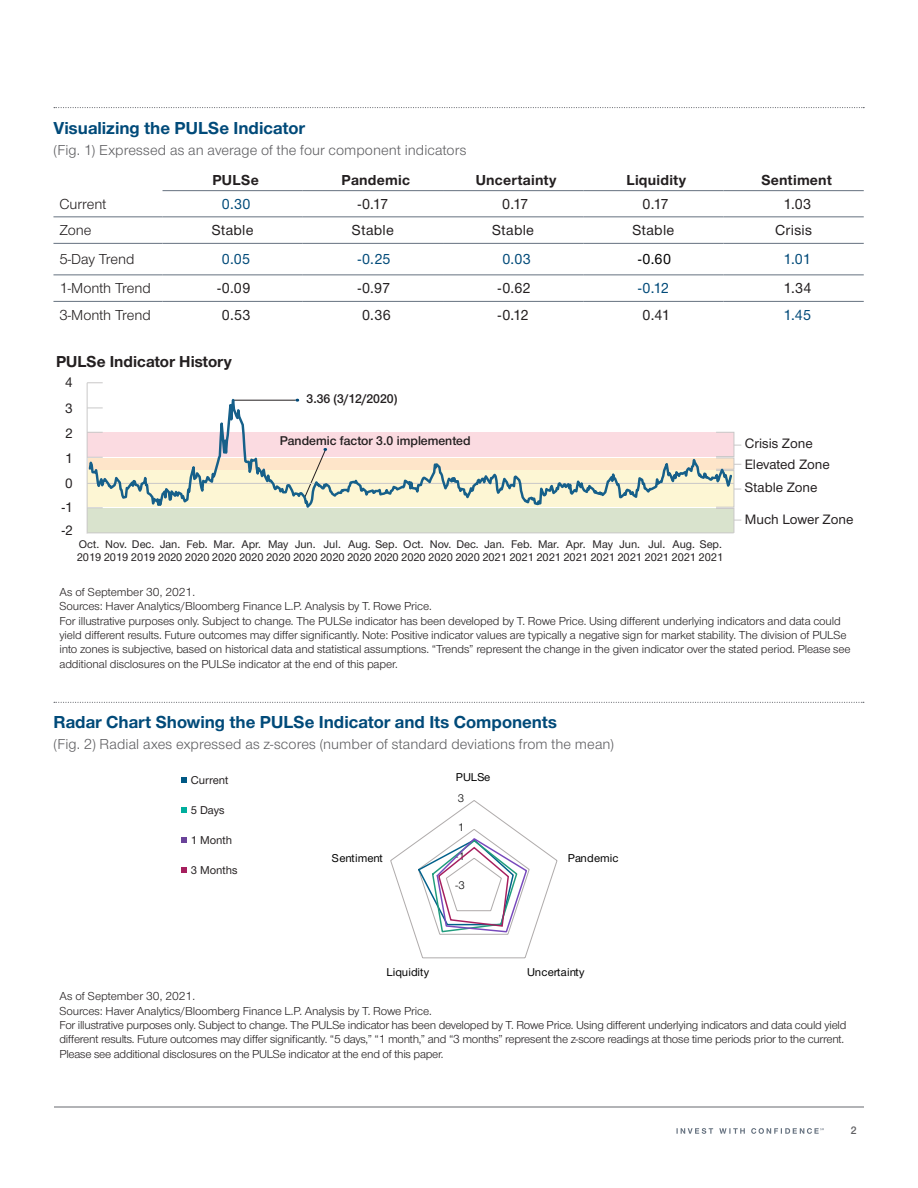
<style>
.page{position:relative;width:918px;height:1188px;background:#fff}
.page>*{position:absolute;margin:0;border:0;box-sizing:border-box;transform-origin:0 0}
.t1{font:700 18px "Nimbus Sans Novus";color:#004a79}
.t2{font:700 16.5px "Nimbus Sans Novus";color:#231f20}
.t3{font:15px "Nimbus Sans Novus";letter-spacing:.005em;color:#5f5f62}
.t4{font:500 15px "Nimbus Sans Novus";letter-spacing:.015em;color:#231f20}
.t5{font:15px "Nimbus Sans Novus";color:#231f20}
.t6{font:700 15px "Nimbus Sans Novus";letter-spacing:.015em;color:#231f20}
.t7{font:500 15px "Nimbus Sans Novus";letter-spacing:.02em;color:#004a79}
.t8{font:500 15px "Nimbus Sans Novus";color:#000}
.t9{font:500 14.1px "Nimbus Sans Novus";color:#231f20}
.t10{font:600 13.2px "Nimbus Sans Novus";color:#231f20}
.t11{font:12px/14.4px "Nimbus Sans Novus";letter-spacing:-.01em;color:#231f20}
.t12{font:500 11.85px "Nimbus San Nov";letter-spacing:.005em;color:#000}
.t13{font:500 11.85px "Nimbus San Nov";color:#231f20}
.t14{font:11.85px "Nimbus San Nov";color:#000}
.t15{font:500 11.55px/13.8px "Nimbus Sans Novus";color:#231f20}
.t16{font:600 11.25px "Nimbus Sans Novus";color:#5f5f62}
</style>
<div class="page">
<hr style="left:54px;top:1107px;width:810px;height:1px;background:#67696f">
<svg style="left:54px;top:107px;width:810px;height:1px"></svg>
<hr style="left:53px;top:301px;width:110px;height:1px;background:#65717f">
<hr style="left:163px;top:301px;width:140px;height:1px;background:#65717f">
<hr style="left:303px;top:301px;width:140px;height:1px;background:#65717f">
<hr style="left:443px;top:301px;width:140px;height:1px;background:#65717f">
<hr style="left:583px;top:301px;width:141px;height:1px;background:#65717f">
<hr style="left:724px;top:301px;width:140px;height:1px;background:#65717f">
<hr style="left:53px;top:216px;width:110px;height:1px;background:#65717f">
<hr style="left:163px;top:216px;width:140px;height:1px;background:#65717f">
<hr style="left:303px;top:216px;width:140px;height:1px;background:#65717f">
<hr style="left:443px;top:216px;width:140px;height:1px;background:#65717f">
<hr style="left:583px;top:216px;width:141px;height:1px;background:#65717f">
<hr style="left:724px;top:216px;width:140px;height:1px;background:#65717f">
<hr style="left:53px;top:243px;width:110px;height:1px;background:#65717f">
<hr style="left:163px;top:243px;width:140px;height:1px;background:#65717f">
<hr style="left:303px;top:243px;width:140px;height:1px;background:#65717f">
<hr style="left:443px;top:243px;width:140px;height:1px;background:#65717f">
<hr style="left:583px;top:243px;width:141px;height:1px;background:#65717f">
<hr style="left:724px;top:243px;width:140px;height:1px;background:#65717f">
<hr style="left:53px;top:274px;width:110px;height:1px;background:#65717f">
<hr style="left:163px;top:274px;width:140px;height:1px;background:#65717f">
<hr style="left:303px;top:274px;width:140px;height:1px;background:#65717f">
<hr style="left:443px;top:274px;width:140px;height:1px;background:#65717f">
<hr style="left:583px;top:274px;width:141px;height:1px;background:#65717f">
<hr style="left:724px;top:274px;width:140px;height:1px;background:#65717f">
<hr style="left:163px;top:190px;width:140px;height:1px;background:#65717f">
<hr style="left:303px;top:190px;width:140px;height:1px;background:#65717f">
<hr style="left:443px;top:190px;width:140px;height:1px;background:#65717f">
<hr style="left:583px;top:190px;width:141px;height:1px;background:#65717f">
<hr style="left:724px;top:190px;width:140px;height:1px;background:#65717f">
<div style="left:88px;top:508px;width:646px;height:25px;background:#d9e3cd"></div>
<hr style="left:87px;top:383px;width:1px;height:151px;background:#c9c8c8">
<svg style="left:715px;top:508px;width:26px;height:26px"></svg>
<svg style="left:87px;top:382px;width:647px;height:137px"></svg>
<hr style="left:88px;top:532px;width:646px;height:1px;background:#c9c8c8">
<svg style="left:54px;top:702px;width:810px;height:1px"></svg>
<svg style="left:181px;top:867px;width:6px;height:6px"></svg>
<svg style="left:181px;top:837px;width:6px;height:6px"></svg>
<svg style="left:181px;top:807px;width:6px;height:6px"></svg>
<svg style="left:181px;top:777px;width:6px;height:6px"></svg>
<svg style="left:390px;top:800px;width:168px;height:159px"></svg>
<svg style="left:677px;top:1128px;width:147px;height:6px"></svg>
<h1 class="t1" style="left:53px;top:116px;width:253px">Visualizing the PULSe Indicator</h1>
<p class="t3" style="left:53px;top:140px;width:414px">(Fig. 1) Expressed as an average of the four component indicators</p>
<p class="t6" style="left:212px;top:170px;width:48px">PULSe</p>
<p class="t6" style="left:342px;top:170px;width:70px">Pandemic</p>
<p class="t6" style="left:476px;top:170px;width:82px">Uncertainty</p>
<p class="t6" style="left:626px;top:170px;width:61px">Liquidity</p>
<p class="t6" style="left:761px;top:170px;width:72px">Sentiment</p>
<p class="t5" style="left:59px;top:194px;width:48px">Current</p>
<p class="t7" style="left:222px;top:194px;width:30px">0.30</p>
<p class="t4" style="left:358px;top:194px;width:32px">‑0.17</p>
<p class="t4" style="left:502px;top:194px;width:27px">0.17</p>
<p class="t4" style="left:643px;top:194px;width:27px">0.17</p>
<p class="t4" style="left:783px;top:194px;width:29px">1.03</p>
<p class="t5" style="left:59px;top:220px;width:34px">Zone</p>
<p class="t4" style="left:212px;top:220px;width:43px">Stable</p>
<p class="t4" style="left:352px;top:220px;width:43px">Stable</p>
<p class="t4" style="left:492px;top:220px;width:43px">Stable</p>
<p class="t4" style="left:632px;top:220px;width:43px">Stable</p>
<p class="t4" style="left:775px;top:220px;width:38px">Crisis</p>
<p class="t5" style="left:59px;top:249px;width:77px">5‑Day Trend</p>
<p class="t7" style="left:222px;top:249px;width:30px">0.05</p>
<p class="t7" style="left:358px;top:249px;width:34px">‑0.25</p>
<p class="t7" style="left:502px;top:249px;width:30px">0.03</p>
<p class="t8" style="left:638px;top:249px;width:34px">‑0.60</p>
<p class="t7" style="left:783px;top:249px;width:29px">1.01</p>
<p class="t5" style="left:59px;top:278px;width:93px">1‑Month Trend</p>
<p class="t4" style="left:217px;top:278px;width:34px">‑0.09</p>
<p class="t4" style="left:358px;top:278px;width:34px">‑0.97</p>
<p class="t4" style="left:498px;top:278px;width:34px">‑0.62</p>
<p class="t7" style="left:638px;top:278px;width:32px">‑0.12</p>
<p class="t4" style="left:783px;top:278px;width:29px">1.34</p>
<p class="t5" style="left:59px;top:305px;width:93px">3‑Month Trend</p>
<p class="t4" style="left:222px;top:305px;width:30px">0.53</p>
<p class="t4" style="left:362px;top:305px;width:30px">0.36</p>
<p class="t4" style="left:498px;top:305px;width:32px">‑0.12</p>
<p class="t4" style="left:643px;top:305px;width:29px">0.41</p>
<p class="t7" style="left:783px;top:305px;width:29px">1.45</p>
<h2 class="t2" style="left:56px;top:350px;width:177px">PULSe Indicator History</h2>
<p class="t9" style="left:65px;top:373px;width:9px">4</p>
<p class="t9" style="left:65px;top:399px;width:9px">3</p>
<p class="t9" style="left:65px;top:424px;width:9px">2</p>
<p class="t9" style="left:65px;top:449px;width:9px">1</p>
<p class="t9" style="left:65px;top:474px;width:9px">0</p>
<p class="t9" style="left:62px;top:498px;width:12px">-1</p>
<p class="t9" style="left:62px;top:521px;width:12px">-2</p>
<p class="t10" style="left:307px;top:390px;width:92px">3.36 (3/12/2020)</p>
<p class="t10" style="left:280px;top:432px;width:192px">Pandemic factor 3.0 implemented</p>
<p class="t15" style="left:79px;top:536px;width:22px">Oct.</p>
<p class="t15" style="left:214px;top:536px;width:23px">Mar.</p>
<p class="t15" style="left:538px;top:536px;width:23px">Mar.</p>
<p class="t15" style="left:566px;top:536px;width:21px">Apr.</p>
<p class="t15" style="left:593px;top:536px;width:22px">May</p>
<p class="t15" style="left:619px;top:536px;width:22px">Jun.</p>
<p class="t15" style="left:673px;top:536px;width:51px">Aug. Sep.</p>
<p class="t15" style="left:348px;top:536px;width:51px">Aug. Sep.</p>
<p class="t15" style="left:403px;top:536px;width:22px">Oct.</p>
<p class="t15" style="left:241px;top:536px;width:21px">Apr.</p>
<p class="t15" style="left:77px;top:536px;width:648px;text-indent:353px">Nov. Dec.<br>2019 2019 2019 2020 2020 2020 2020 2020 2020 2020 2020 2020 2020 2020 2020 2021 2021 2021 2021 2021 2021 2021 2021 2021</p>
<p class="t15" style="left:105px;top:536px;width:51px">Nov. Dec.</p>
<p class="t15" style="left:160px;top:536px;width:22px">Jan.</p>
<p class="t15" style="left:187px;top:536px;width:23px">Feb.</p>
<p class="t15" style="left:268px;top:536px;width:22px">May</p>
<p class="t15" style="left:295px;top:536px;width:22px">Jun.</p>
<p class="t15" style="left:324px;top:536px;width:18px">Jul.</p>
<p class="t15" style="left:484px;top:536px;width:22px">Jan.</p>
<p class="t15" style="left:511px;top:536px;width:23px">Feb.</p>
<p class="t15" style="left:648px;top:536px;width:18px">Jul.</p>
<p class="t9" style="left:745px;top:434px;width:69px">Crisis Zone</p>
<p class="t9" style="left:745px;top:478px;width:74px">Stable Zone</p>
<p class="t9" style="left:745px;top:510px;width:110px">Much Lower Zone</p>
<p class="t9" style="left:745px;top:455px;width:87px">Elevated Zone</p>
<p class="t11" style="left:59px;top:584px;width:793px">As of September 30, 2021.<br>Sources: Haver Analytics/Bloomberg Finance L.P. Analysis by T. Rowe Price.<br>For illustrative purposes only. Subject to change. The PULSe indicator has been developed by T. Rowe Price. Using different underlying indicators and data could yield different results. Future outcomes may differ significantly. Note: Positive indicator values are typically a negative sign for market stability. The division of PULSe into zones is subjective, based on historical data and statistical assumptions. “Trends” represent the change in the given indicator over the stated period. Please see additional disclosures on the PULSe indicator at the end of this paper.</p>
<h1 class="t1" style="left:53px;top:710px;width:505px">Radar Chart Showing the PULSe Indicator and Its Components</h1>
<p class="t3" style="left:53px;top:735px;width:562px">(Fig. 2) Radial axes expressed as z‑scores (number of standard deviations from the mean)</p>
<p class="t13" style="left:191px;top:773px;width:39px">Current</p>
<p class="t13" style="left:191px;top:803px;width:35px">5 Days</p>
<p class="t13" style="left:191px;top:833px;width:43px">1 Month</p>
<p class="t13" style="left:191px;top:863px;width:48px">3 Months</p>
<p class="t12" style="left:456px;top:770px;width:36px">PULSe</p>
<p class="t14" style="left:458px;top:792px;width:8px">3</p>
<p class="t12" style="left:332px;top:851px;width:52px">Sentiment</p>
<p class="t14" style="left:458px;top:821px;width:8px">1</p>
<p class="t14" style="left:456px;top:850px;width:11px">-1</p>
<p class="t14" style="left:456px;top:879px;width:11px">-3</p>
<p class="t12" style="left:568px;top:851px;width:52px">Pandemic</p>
<p class="t12" style="left:386px;top:965px;width:44px">Liquidity</p>
<p class="t12" style="left:527px;top:965px;width:59px">Uncertainty</p>
<p class="t11" style="left:59px;top:989px;width:789px">As of September 30, 2021.<br>Sources: Haver Analytics/Bloomberg Finance L.P. Analysis by T. Rowe Price.<br>For illustrative purposes only. Subject to change. The PULSe indicator has been developed by T. Rowe Price. Using different underlying indicators and data could yield different results. Future outcomes may differ significantly. “5 days,” “1 month,” and “3 months” represent the z‑score readings at those time periods prior to the current.<br>Please see additional disclosures on the PULSe indicator at the end of this paper.</p>
<p class="t16" style="left:851px;top:1123px;width:7px">2</p>
</div>
